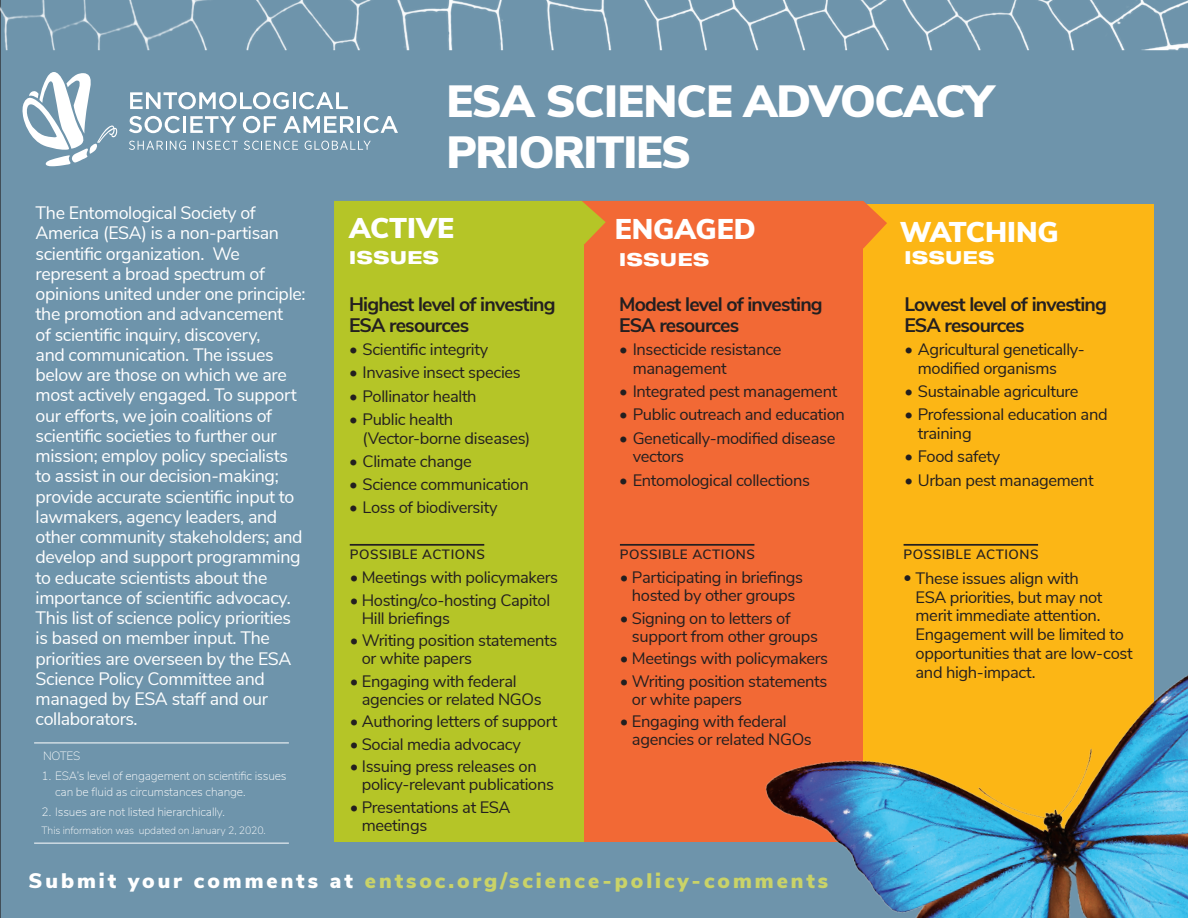
<style>
.page{position:relative;width:1188px;height:918px;background:#fff}
.page>*{position:absolute;margin:0;border:0;box-sizing:border-box;transform-origin:0 0}
.t1{font:900 45px/51px "Nunito Sans";letter-spacing:-.03em;color:#fff}
.A-E-W_Column_Heads_1{font:900 28.5px "Nunito Sans";color:#fff}
.t2{font:900 21px "Nunito Sans";letter-spacing:.14em;color:#cad368}
.IssuesSubhead1{font:700 19.5px/21px "Nunito Sans";letter-spacing:-.04em;color:#231f20}
.Text1{font:18px/20.2px "Nunito Sans";letter-spacing:-.02em;color:#fff}
.ISSUES_caps{font:800 expanded 18px "Helvetica Neue LT Std";letter-spacing:.04em;color:#fff}
.WATCHINGissuesHEAD1{font:800 expanded 18px "Helvetica Neue LT Std";letter-spacing:.04em;color:#fff}
.t3{font:16.5px/18.8px "Nunito Sans";letter-spacing:-.02em;color:#231f20}
.ActionsHEAD1{font:600 13.5px "Nunito Sans";letter-spacing:.04em;color:#231f20}
.TextListHead1{font:200 12px/16.5px "Nunito Sans";letter-spacing:-.01em;color:#fff}
.Date1{font:200 10.5px "Nunito Sans";letter-spacing:-.01em;color:#fff}
.s1{color:#fff}
.s2{font-family:"Helvetica Neue LT Std";font-stretch:condensed}
</style>
<div class="page">
<div style="left:0;top:53px;width:1188px;height:865px;background:#6e94ab"></div>
<img style="left:0;top:0;width:1188px;height:53px">
<div style="left:853px;top:236px;width:301px;height:606px;background:#fcb615"></div>
<div style="left:583px;top:241px;width:280px;height:601px;background:#f26935"></div>
<div style="left:865px;top:204px;width:289px;height:45px;background:#fcb615"></div>
<div style="left:334px;top:245px;width:249px;height:597px;background:#b5c527"></div>
<svg style="left:334px;top:201px;width:553px;height:47px;background:#d5952e"></svg>
<svg style="left:130px;top:92px;width:159px;height:17px"></svg>
<hr style="left:293px;top:92px;width:3px;height:17px;background:#fff">
<svg style="left:299px;top:92px;width:49px;height:17px"></svg>
<svg style="left:129px;top:116px;width:51px;height:17px"></svg>
<hr style="left:183px;top:116px;width:3px;height:17px;background:#fff">
<svg style="left:190px;top:116px;width:46px;height:17px"></svg>
<svg style="left:243px;top:116px;width:33px;height:17px"></svg>
<svg style="left:283px;top:116px;width:71px;height:17px"></svg>
<hr style="left:357px;top:116px;width:3px;height:17px;background:#fff">
<svg style="left:364px;top:116px;width:34px;height:17px"></svg>
<svg style="left:129px;top:141px;width:57px;height:9px"></svg>
<svg style="left:193px;top:141px;width:45px;height:9px"></svg>
<svg style="left:244px;top:141px;width:54px;height:9px"></svg>
<svg style="left:305px;top:141px;width:66px;height:9px"></svg>
<svg style="left:22px;top:72px;width:96px;height:94px"></svg>
<img style="left:719px;top:628px;width:469px;height:290px">
<hr style="left:350px;top:544px;width:134px;height:2px;background:#231f20">
<hr style="left:620px;top:544px;width:134px;height:2px;background:#231f20">
<hr style="left:904px;top:544px;width:134px;height:2px;background:#231f20">
<hr style="left:34px;top:743px;width:255px;height:1px;background:#fff">
<hr style="left:34px;top:843px;width:255px;height:1px;background:#fff">
<p class="t1" style="left:446px;top:74px;width:549px">ESA SCIENCE ADVOCACY<br>PRIORITIES</p>
<p class="Text1" style="left:36px;top:202px;width:271px">The Entomological Society of<br>America (ESA) is a non-partisan scientific organization. We represent a broad spectrum of opinions united under one principle: the promotion and advancement<br>of scientific inquiry, discovery,<br>and communication. The issues below are those on which we are most actively engaged. To support our efforts, we join coalitions of scientific societies to further our mission; employ policy specialists to assist in our decision-making; provide accurate scientific input to lawmakers, agency leaders, and other community stakeholders; and develop and support programming to educate scientists about the importance of scientific advocacy.<br>This list of science policy priorities is based on member input. The priorities are overseen by the ESA<br>Science Policy Committee and managed by ESA staff and our collaborators.</p>
<p class="A-E-W_Column_Heads_1" style="left:349px;top:207px;width:107px">ACTIVE</p>
<p class="A-E-W_Column_Heads_1" style="left:615px;top:208px;width:143px">ENGAGED</p>
<p class="ISSUES_caps" style="left:349px;top:246px;width:91px">ISSUES</p>
<p class="IssuesSubhead1" style="left:349px;top:292px;width:208px">Highest level of investing<br>ESA resources</p>
<p class="t3" style="left:349px;top:339px;width:141px">• Scientific integrity</p>
<p class="t3" style="left:349px;top:362px;width:173px">• Invasive insect species</p>
<p class="t3" style="left:349px;top:385px;width:129px">• Pollinator health</p>
<p class="t3" style="left:363px;top:409px;width:169px;text-indent:-14px">• Public health (Vector-borne diseases)</p>
<p class="t3" style="left:349px;top:451px;width:124px">• Climate change</p>
<p class="t3" style="left:349px;top:474px;width:181px">• Science communication</p>
<p class="t3" style="left:349px;top:497px;width:150px">• Loss of biodiversity</p>
<p class="ActionsHEAD1" style="left:350px;top:545px;width:137px">POSSIBLE ACTIONS</p>
<p class="t3" style="left:350px;top:567px;width:210px">• Meetings with policymakers</p>
<p class="t3" style="left:362px;top:590px;width:190px;line-height:18px;text-indent:-12px">• Hosting/co-hosting Capitol<br>Hill briefings</p>
<p class="t3" style="left:362px;top:630px;width:197px;line-height:18px;text-indent:-12px">• Writing position statements or white papers</p>
<p class="t3" style="left:362px;top:671px;width:181px;line-height:18px;text-indent:-12px">• Engaging with federal agencies or related NGOs</p>
<p class="t3" style="left:350px;top:711px;width:209px">• Authoring letters of support</p>
<p class="t3" style="left:350px;top:734px;width:173px">• Social media advocacy</p>
<p class="t3" style="left:362px;top:756px;width:194px;line-height:18px;text-indent:-12px">• Issuing press releases on policy-relevant publications</p>
<p class="t3" style="left:362px;top:797px;width:150px;line-height:18px;text-indent:-12px">• Presentations at ESA meetings</p>
<p class="ISSUES_caps" style="left:619px;top:248px;width:91px">ISSUES</p>
<p class="IssuesSubhead1" style="left:619px;top:292px;width:205px">Modest level of investing<br>ESA resources</p>
<p class="t3" style="left:633px;top:339px;width:150px;text-indent:-14px">• Insecticide resistance management</p>
<p class="t3" style="left:619px;top:381px;width:220px">• Integrated pest management</p>
<p class="t3" style="left:619px;top:404px;width:227px">• Public outreach and education</p>
<p class="t3" style="left:633px;top:427px;width:204px;text-indent:-14px">• Genetically-modified disease vectors</p>
<p class="t3" style="left:619px;top:469px;width:192px">• Entomological collections</p>
<p class="ActionsHEAD1" style="left:620px;top:545px;width:137px">POSSIBLE ACTIONS</p>
<p class="t3" style="left:620px;top:567px;width:185px;line-height:18px;text-align:center">• Participating in briefings hosted by other groups</p>
<p class="t3" style="left:632px;top:608px;width:188px;line-height:18px;text-indent:-12px">• Signing on to letters of support from other groups</p>
<p class="t3" style="left:620px;top:648px;width:210px">• Meetings with policymakers</p>
<p class="t3" style="left:632px;top:671px;width:197px;line-height:18px;text-indent:-12px">• Writing position statements or white papers</p>
<p class="t3" style="left:632px;top:711px;width:181px;line-height:18px;text-indent:-12px">• Engaging with federal agencies or related NGOs</p>
<p class="TextListHead1" style="left:43px;top:747px;width:39px">NOTES</p>
<p class="TextListHead1" style="left:55px;top:767px;width:233px;text-indent:-14px">1. ESA’s level of engagement on scientific issues can be fluid as circumstances change.</p>
<p class="TextListHead1" style="left:42px;top:803px;width:185px">2. Issues are not listed hierarchically.</p>
<p class="Date1" style="left:42px;top:823px;width:226px">This information was updated on January 2, 2020.</p>
<p class="t2" style="left:29px;top:865px;width:801px"><span class="s1">Submit your comments at</span> entsoc.org/science-policy-comments</p>
<p class="A-E-W_Column_Heads_1" style="left:900px;top:211px;width:160px">WATCHING</p>
<p class="WATCHINGissuesHEAD1" style="left:904px;top:246px;width:92px">ISSUES</p>
<p class="IssuesSubhead1" style="left:904px;top:292px;width:204px">Lowest level of investing<br>ESA resources</p>
<p class="t3" style="left:918px;top:339px;width:169px;text-indent:-14px">• Agricultural genetically&shy;modified organisms</p>
<p class="t3" style="left:904px;top:381px;width:176px">• Sustainable agriculture</p>
<p class="t3" style="left:918px;top:404px;width:191px;text-indent:-14px">• Professional education and training</p>
<p class="t3" style="left:904px;top:446px;width:98px">• Food safety</p>
<p class="t3" style="left:904px;top:469px;width:191px">• Urban pest management</p>
<p class="ActionsHEAD1" style="left:904px;top:545px;width:137px">POSSIBLE ACTIONS</p>
<p class="t3" style="left:916px;top:568px;width:219px;text-indent:-12px"><span class="s2">•</span> These issues align with<br>ESA priorities, but may not merit immediate attention.<br>Engagement will be limited to opportunities that are low-cost and high-impact.</p>
</div>
